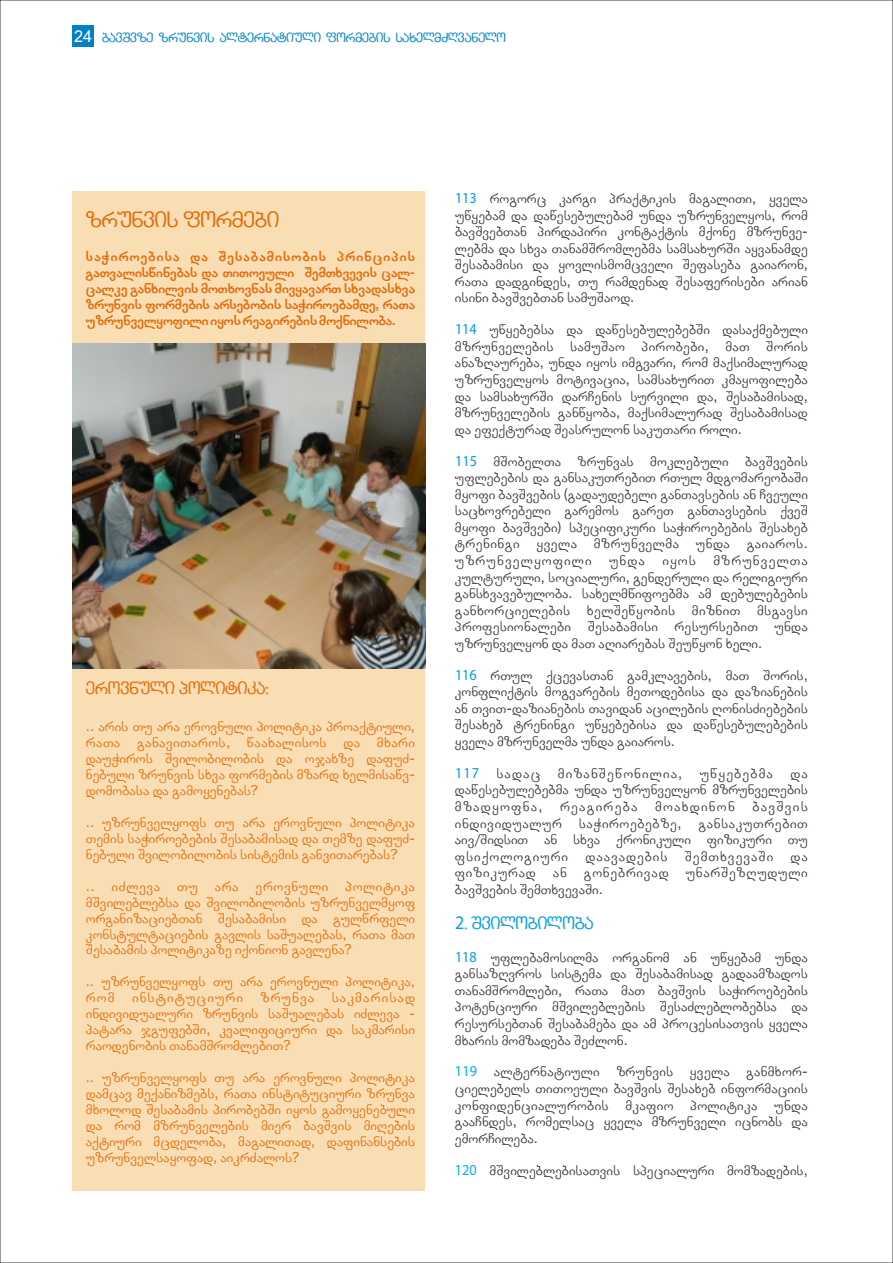
<style>
.page{position:relative;width:893px;height:1263px;background:#fff}
.page>*{position:absolute;margin:0;border:0;box-sizing:border-box;transform-origin:0 0}
.t1{font:22.5px "A Kolkhety M";color:#e36b0a}
.t2{font:18px "A Kolkhety M";color:#e36b0a}
.t3{font:18px "A Kolkhety M";color:#009ee0}
.t4{font:16.2px "Arial";color:#fff}
.t5{font:14.25px/16.5px "A Kolkhety N";color:#383336;text-align:justify}
.t6{font:14.25px/15.9px "A Kolkhety N";color:#e36b0a;text-align:justify}
.t7{font:700 14.25px/15.9px "A Kolkhety N";color:#e36b0a;text-align:justify}
.t8{font:14.25px "A Kolkhety N";color:#009ee0}
.t9{font:14.25px "A Kolkhety N";letter-spacing:.01em;color:#00b0f0}
.t10{font:13.5px "A Kolkhety M";color:#0082c7}
</style>
<div class="page">
<div style="left:72px;top:26px;width:22px;height:21px;background:#0082c7"></div>
<div style="left:72px;top:191px;width:353px;height:1000px;background:#fadeb3"></div>
<img style="left:72px;top:343px;width:353px;height:325px">
<p class="t4" style="left:74px;top:30px;width:20px">24</p>
<p class="t10" style="left:102px;top:30px;width:405px">BAVSVZE ZRUNVIS ALTERNATIULI FORMEBIS SAXELMZRVANELO</p>
<h1 class="t1" style="left:86px;top:206px;width:195px">ZRUNVIS FORMEBI</h1>
<p class="t7" style="left:86px;top:249px;width:331px">SAWIROEBISA DA SESABAMISOBIS PRINCIPIS GATVALISWINEBAS DA TITOEULI SEMTXVEVIS CAL-CALKE GANXILVIS MOTXOVNAS MIVYAVART SXVADASXVA ZRUNVIS FORMEBIS ARSEBOBIS SAWIROEBAMDE, RATA UZRUNVELYOFILI IYOS REAGIREBIS MOQNILOBA.</p>
<p class="t2" style="left:86px;top:677px;width:184px">EROVNULI POLITIKA:</p>
<p class="t6" style="left:86px;top:721px;width:331px">.. ARIS TU ARA EROVNULI POLITIKA PROAQTIULI, RATA GANAVITAROS, WAAXALISOS DA MXARI DAUWIROS SVILOBILOBIS DA OJAXZE DAFUZ-NEBULI ZRUNVIS SXVA FORMEBIS MZARD XELMISAWV-DOMOBASA DA GAMOYENEBAS?</p>
<p class="t6" style="left:86px;top:816px;width:331px">.. UZRUNVELYOFS TU ARA EROVNULI POLITIKA TEMIS SAWIROEBEBIS SESABAMISAD DA TEMZE DAFUZ-NEBULI SVILOBILOBIS SISTEMIS GANVITAREBAS?</p>
<p class="t6" style="left:86px;top:880px;width:331px">.. IZLEVA TU ARA EROVNULI POLITIKA MSVILEBLEBSA DA SVILOBILOBIS UZRUNVELMYOF ORGANIZACIEBTAN SESABAMISI DA GULWRFELI KONSTULTACIEBIS GAVLIS SASUALEBAS, RATA MAT SESABAMIS POLITIKAZE IQONION GAVLENA?</p>
<p class="t6" style="left:86px;top:975px;width:331px">.. UZRUNVELYOFS TU ARA EROVNULI POLITIKA, ROM INSTITUCIURI ZRUNVA SAKMARISAD INDIVIDUALURI ZRUNVIS SASUALEBAS IZLEVA - PATARA JGUFEBSI, KVALIFICIURI DA SAKMARISI RAODENOBIS TANAMSROMLEBIT?</p>
<p class="t6" style="left:86px;top:1071px;width:331px">.. UZRUNVELYOFS TU ARA EROVNULI POLITIKA DAMCAV MEQANIZMEBS, RATA INSTITUCIURI ZRUNVA MXOLOD SESABAMIS PIROBEBSI IYOS GAMOYENEBULI DA ROM MZRUNVELEBIS MIER BAVSVIS MIREBIS AQTIURI MCDELOBA, MAGALITAD, DAFINANSEBIS UZRUNVELSAYOFAD, AIKRZALOS?</p>
<p class="t8" style="left:455px;top:193px;width:23px">113</p>
<p class="t5" style="left:455px;top:192px;width:354px;text-indent:35px">ROGORC KARGI PRAQTIKIS MAGALITI, YVELA UWYEBAM DA DAWESEBULEBAM UNDA UZRUNVELYOS, ROM BAVSVEBTAN PIRDAPIRI KONTAQTIS MQONE MZRUNVE-LEBMA DA SXVA TANAMSROMLEBMA SAMSAXURSI AYVANAMDE SESABAMISI DA YOVLISMOMCVELI SEFASEBA GAIARON, RATA DADGINDES, TU RAMDENAD SESAFERISEBI ARIAN ISINI BAVSVEBTAN SAMUSAOD.</p>
<p class="t5" style="left:455px;top:323px;width:354px;text-indent:34px">UWYEBEBSA DA DAWESEBULEBEBSI DASAQMEBULI MZRUNVELEBIS SAMUSAO PIROBEBI, MAT SORIS ANAZRAUREBA, UNDA IYOS IMGVARI, ROM MAQSIMALURAD UZRUNVELYOS MOTIVACIA, SAMSAXURIT KMAYOFILEBA DA SAMSAXURSI DARCENIS SURVILI DA, SESABAMISAD, MZRUNVELEBIS GANWYOBA, MAQSIMALURAD SESABAMISAD DA EFEQTURAD SEASRULON SAKUTARI ROLI.</p>
<p class="t5" style="left:455px;top:454px;width:354px;text-indent:39px">MSOBELTA ZRUNVAS MOKLEBULI BAVSVEBIS UFLEBEBIS DA GANSAKUTREBIT RTUL MDGOMAREOBASI MYOFI BAVSVEBIS (GADAUDEBELI GANTAVSEBIS AN CVEULI SACXOVREBELI GAREMOS GARET GANTAVSEBIS QVES MYOFI BAVSVEBI) SPECIFIKURI SAWIROEBEBIS SESAXEB TRENINGI YVELA MZRUNVELMA UNDA GAIAROS.<br>UZRUNVELYOFILI UNDA IYOS MZRUNVELTA KULTURULI, SOCIALURI, GENDERULI DA RELIGIURI GANSXVAVEBULOBA. SAXELMWIFOEBMA AM DEBULEBEBIS GANXORCIELEBIS XELSEWYOBIS MIZNIT MSGAVSI PROFESIONALEBI SESABAMISI RESURSEBIT UNDA UZRUNVELYON DA MAT ARIAREBAS SEUWYON XELI.</p>
<p class="t8" style="left:455px;top:324px;width:23px">114</p>
<p class="t8" style="left:455px;top:456px;width:24px">115</p>
<p class="t5" style="left:455px;top:669px;width:354px;text-indent:36px">RTUL QCEVASTAN GAMKLAVEBIS, MAT SORIS, KONFLIQTIS MOGVAREBIS METODEBISA DA DAZIANEBIS AN TVIT-DAZIANEBIS TAVIDAN ACILEBIS RONISZIEBEBIS SESAXEB TRENINGI UWYEBEBISA DA DAWESEBULEBEBIS YVELA MZRUNVELMA UNDA GAIAROS.</p>
<p class="t8" style="left:455px;top:670px;width:23px">116</p>
<p class="t5" style="left:455px;top:767px;width:354px;text-indent:42px">SADAC MIZANSEWONILIA, UWYEBEBMA DA DAWESEBULEBEBMA UNDA UZRUNVELYON MZRUNVELEBIS MZADYOFNA, REAGIREBA MOAXDINON BAVSVIS INDIVIDUALUR SAWIROEBEBZE, GANSAKUTREBIT AIV/SIDSIT AN SXVA QRONIKULI FIZIKURI TU FSIQOLOGIURI DAAVADEBIS SEMTXVEVASI DA FIZIKURAD AN GONEBRIVAD UNARSEZRUDULI BAVSVEBIS SEMTXVEVASI.</p>
<p class="t8" style="left:455px;top:768px;width:26px">117</p>
<p class="t3" style="left:455px;top:912px;width:140px">2. SVILOBILOBA</p>
<p class="t8" style="left:455px;top:952px;width:23px">118</p>
<p class="t5" style="left:455px;top:951px;width:354px;text-indent:36px">UFLEBAMOSILMA ORGANOM AN UWYEBAM UNDA GANSAZRVROS SISTEMA DA SESABAMISAD GADAAMZADOS TANAMSROMLEBI, RATA MAT BAVSVIS SAWIROEBEBIS POTENCIURI MSVILEBLEBIS SESAZLEBLOBEBSA DA RESURSEBTAN SESABAMEBA DA AM PROCESISATVIS YVELA MXARIS MOMZADEBA SEZLON.</p>
<p class="t5" style="left:455px;top:1065px;width:354px;text-indent:39px">ALTERNATIULI ZRUNVIS YVELA GANMXOR-CIELEBELS TITOEULI BAVSVIS SESAXEB INFORMACIIS KONFIDENCIALUROBIS MKAFIO POLITIKA UNDA GAACNDES, ROMELSAC YVELA MZRUNVELI ICNOBS DA EMORCILEBA.</p>
<p class="t5" style="left:490px;top:1163px;width:320px">MSVILEBLEBISATVIS SPECIALURI MOMZADEBIS,</p>
<p class="t9" style="left:455px;top:1067px;width:24px">119</p>
<p class="t9" style="left:455px;top:1165px;width:23px">120</p>
</div>
